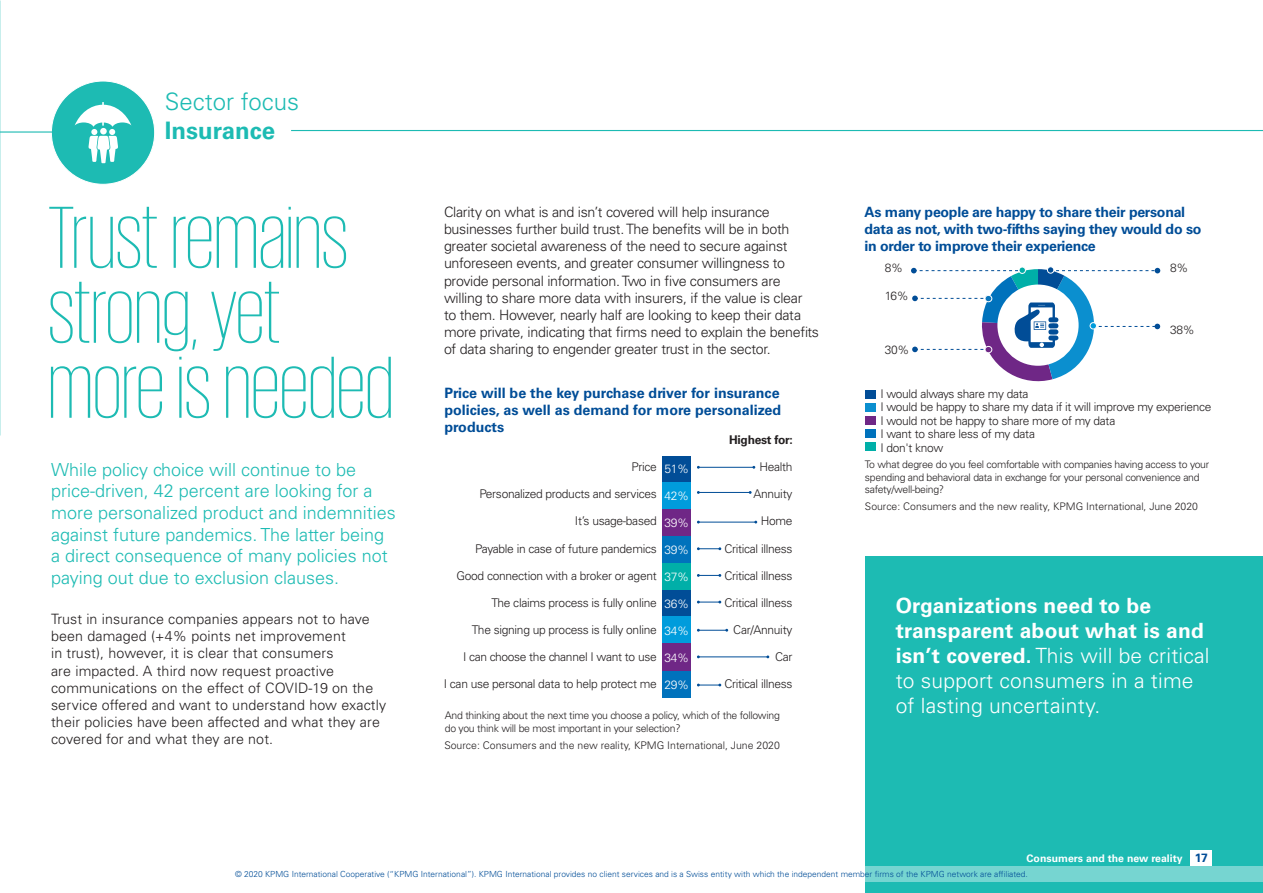
<style>
.page{position:relative;width:1263px;height:893px;background:#fff}
.page>*{position:absolute;margin:0;border:0;box-sizing:border-box;transform-origin:0 0}
.t1{font:200 90px/75px "KPMG";color:#1dbbb3}
.t2{font:300 24px "Univers LT Std";color:#1dbbb3}
.t3{font:700 24px "Univers LT Std";color:#1dbbb3}
.t4{font:300 21px/25.2px "Univers LT Std";letter-spacing:.01em;color:#fff}
.t5{font:300 18px/21.6px "Univers LT Std";color:#1dbbb3}
.t6{font:300 14.25px/17.1px "Univers LT Std";letter-spacing:-.02em;color:#231f20}
.t7{font:300 14.25px/17.1px "Univers LT Std";letter-spacing:.01em;color:#231f20}
.t8{font:700 14.25px/17.1px "Univers LT Std";color:#014d97;text-align:justify}
.t9{font:700 14.1px/17px "Univers LT Std";letter-spacing:-.02em;color:#014d97}
.t10{font:300 12px "Univers LT Std";letter-spacing:-.025em;color:#231f20}
.t11{font:300 12px "Univers LT Std";letter-spacing:-.025em;color:#fff}
.t12{font:700 12px "Univers LT Std";letter-spacing:-.02em;color:#231f20}
.t13{font:300 11.85px/13.4px "Univers LT Std";letter-spacing:-.025em;color:#231f20}
.t14{font:300 10.5px/12.5px "Univers LT Std";letter-spacing:-.025em;color:#231f20}
.t15{font:300 10.5px "Univers LT Std";color:#231f20}
.t16{font:700 10.5px "Univers LT Std";color:#fff}
.t17{font:300 8.4px "Univers LT Std";color:#014d97}
.s1{font-weight:700}
.s2{font-size:12px;color:#014d97}
</style>
<div class="page">
<hr style="left:698px;top:467px;width:56px;height:1px;background:#014d97">
<hr style="left:698px;top:492px;width:52px;height:1px;background:#014d97">
<hr style="left:698px;top:522px;width:58px;height:1px;background:#014d97">
<svg style="left:697px;top:547px;width:24px;height:3px"></svg>
<svg style="left:697px;top:574px;width:24px;height:3px"></svg>
<svg style="left:697px;top:601px;width:24px;height:2px"></svg>
<svg style="left:697px;top:629px;width:31px;height:3px"></svg>
<hr style="left:698px;top:656px;width:70px;height:1px;background:#014d97">
<svg style="left:697px;top:684px;width:24px;height:2px"></svg>
<div style="left:662px;top:456px;width:29px;height:27px;background:#014d97"></div>
<div style="left:662px;top:483px;width:29px;height:27px;background:#009cdc"></div>
<div style="left:662px;top:509px;width:29px;height:28px;background:#6f2786"></div>
<div style="left:662px;top:536px;width:29px;height:28px;background:#0072bc"></div>
<div style="left:662px;top:563px;width:29px;height:27px;background:#00afa8"></div>
<div style="left:662px;top:590px;width:29px;height:27px;background:#014d97"></div>
<div style="left:662px;top:617px;width:29px;height:27px;background:#009cdc"></div>
<div style="left:662px;top:670px;width:29px;height:28px;background:#0072bc"></div>
<div style="left:662px;top:644px;width:29px;height:27px;background:#6f2786"></div>
<div style="left:51px;top:81px;width:104px;height:103px;background:#1dbbb3;border-radius:50%"></div>
<hr style="left:0;top:131px;width:57px;height:2px;background:#1dbbb3">
<div style="left:865px;top:390px;width:10px;height:9px;background:#014d97"></div>
<div style="left:865px;top:403px;width:10px;height:9px;background:#0b8fcf"></div>
<div style="left:865px;top:416px;width:10px;height:9px;background:#6f2786"></div>
<div style="left:865px;top:429px;width:10px;height:9px;background:#0072bc"></div>
<div style="left:865px;top:442px;width:10px;height:9px;background:#00afa8"></div>
<div style="left:1047px;top:266px;width:7px;height:8px;border:1px solid #fff;border-radius:50%"></div>
<svg style="left:911px;top:267px;width:249px;height:115px"></svg>
<div style="left:1019px;top:267px;width:7px;height:7px;border:1px solid #fff;border-radius:50%"></div>
<div style="left:866px;top:556px;width:397px;height:337px;background:#1dbbb3"></div>
<svg style="left:75px;top:102px;width:56px;height:61px"></svg>
<div style="left:865px;top:866px;width:398px;height:15px;background:#76d5d1"></div>
<div style="left:1191px;top:850px;width:21px;height:15px;background:#fff"></div>
<hr style="left:291px;top:130px;width:972px;height:1px;background:#1dbbb3">
<h2 class="t2" style="left:165px;top:87px;width:136px">Sector focus</h2>
<h2 class="t3" style="left:165px;top:117px;width:112px">Insurance</h2>
<h1 class="t1" style="left:48px;top:198px;width:347px">Trust remains strong, yet more is needed</h1>
<p class="t5" style="left:51px;top:459px;width:346px">While policy choice will continue to be price-driven, 42 percent are looking for a more personalized product and indemnities against future pandemics. The latter being a direct consequence of many policies not paying out due to exclusion clauses.</p>
<p class="t7" style="left:51px;top:611px;width:337px">Trust in insurance companies appears not to have been damaged (+4% points net improvement<br>in trust), however, it is clear that consumers<br>are impacted. A third now request proactive communications on the effect of COVID-19 on the service offered and want to understand how exactly their policies have been affected and what they are covered for and what they are not.</p>
<p class="t6" style="left:444px;top:203px;width:376px">Clarity on what is and isn’t covered will help insurance businesses further build trust. The benefits will be in both greater societal awareness of the need to secure against unforeseen events, and greater consumer willingness to provide personal information. Two in five consumers are willing to share more data with insurers, if the value is clear<br>to them. However, nearly half are looking to keep their data more private, indicating that firms need to explain the benefits of data sharing to engender greater trust in the sector.</p>
<p class="t8" style="left:444px;top:384px;width:338px">Price will be the key purchase driver for insurance policies, as well as demand for more personalized products</p>
<p class="t12" style="left:729px;top:433px;width:65px">Highest for:</p>
<p class="t10" style="left:631px;top:460px;width:27px">Price</p>
<p class="t10" style="left:479px;top:487px;width:179px">Personalized products and services</p>
<p class="t10" style="left:575px;top:514px;width:83px">It’s usage-based</p>
<p class="t10" style="left:475px;top:541px;width:183px">Payable in case of future pandemics</p>
<p class="t10" style="left:456px;top:568px;width:202px">Good connection with a broker or agent</p>
<p class="t10" style="left:491px;top:595px;width:167px">The claims process is fully online</p>
<p class="t10" style="left:472px;top:622px;width:186px">The signing up process is fully online</p>
<p class="t10" style="left:463px;top:649px;width:195px">I can choose the channel I want to use</p>
<p class="t10" style="left:444px;top:676px;width:214px">I can use personal data to help protect me</p>
<p class="t10" style="left:759px;top:460px;width:35px">Health</p>
<p class="t10" style="left:753px;top:487px;width:41px">Annuity</p>
<p class="t10" style="left:761px;top:514px;width:33px">Home</p>
<p class="t10" style="left:724px;top:541px;width:70px">Critical illness</p>
<p class="t10" style="left:724px;top:568px;width:70px">Critical illness</p>
<p class="t10" style="left:724px;top:595px;width:70px">Critical illness</p>
<p class="t10" style="left:733px;top:622px;width:61px">Car/Annuity</p>
<p class="t10" style="left:775px;top:649px;width:19px">Car</p>
<p class="t10" style="left:724px;top:676px;width:70px">Critical illness</p>
<p class="t11" style="left:664px;top:461px;width:26px">51%</p>
<p class="t11" style="left:664px;top:488px;width:26px">42%</p>
<p class="t11" style="left:664px;top:515px;width:26px">39%</p>
<p class="t11" style="left:664px;top:542px;width:26px">39%</p>
<p class="t11" style="left:664px;top:569px;width:26px">37%</p>
<p class="t11" style="left:664px;top:596px;width:26px">36%</p>
<p class="t11" style="left:664px;top:623px;width:26px">34%</p>
<p class="t11" style="left:664px;top:650px;width:26px">34%</p>
<p class="t11" style="left:664px;top:677px;width:26px">29%</p>
<p class="t14" style="left:445px;top:709px;width:337px">And thinking about the next time you choose a policy, which of the following do you think will be most important in your selection?</p>
<p class="t15" style="left:444px;top:739px;width:337px">Source: Consumers and the new reality, KPMG International, June 2020</p>
<p class="t9" style="left:864px;top:204px;width:338px">As many people are happy to share their personal data as not, with two-fifths saying they would do so in order to improve their experience</p>
<p class="t13" style="left:885px;top:261px;width:20px">8%</p>
<p class="t13" style="left:1170px;top:261px;width:20px">8%</p>
<p class="t13" style="left:885px;top:289px;width:25px">16%</p>
<p class="t13" style="left:885px;top:343px;width:26px">30%</p>
<p class="t13" style="left:1170px;top:323px;width:26px">38%</p>
<p class="t13" style="left:880px;top:387px;width:333px">I would always share my data<br>I would be happy to share my data if it will improve my experience I would not be happy to share more of my data<br>I want to share less of my data<br>I don't know</p>
<p class="t14" style="left:865px;top:458px;width:346px">To what degree do you feel comfortable with companies having access to your spending and behavioral data in exchange for your personal convenience and safety/well-being?</p>
<p class="t15" style="left:865px;top:500px;width:334px">Source: Consumers and the new reality, KPMG International, June 2020</p>
<h3 class="t4" style="left:896px;top:593px;width:315px"><span class="s1">Organizations need to be transparent about what is and isn’t covered.</span> This will be critical to support consumers in a time of lasting uncertainty.</h3>
<p class="t16" style="left:1027px;top:852px;width:183px">Consumers and the new reality <span class="s2">17</span></p>
<p class="t17" style="left:235px;top:869px;width:794px">© 2020 KPMG International Cooperative (“KPMG International”). KPMG International provides no client services and is a Swiss entity with which the independent member firms of the KPMG network are affiliated.</p>
</div>
